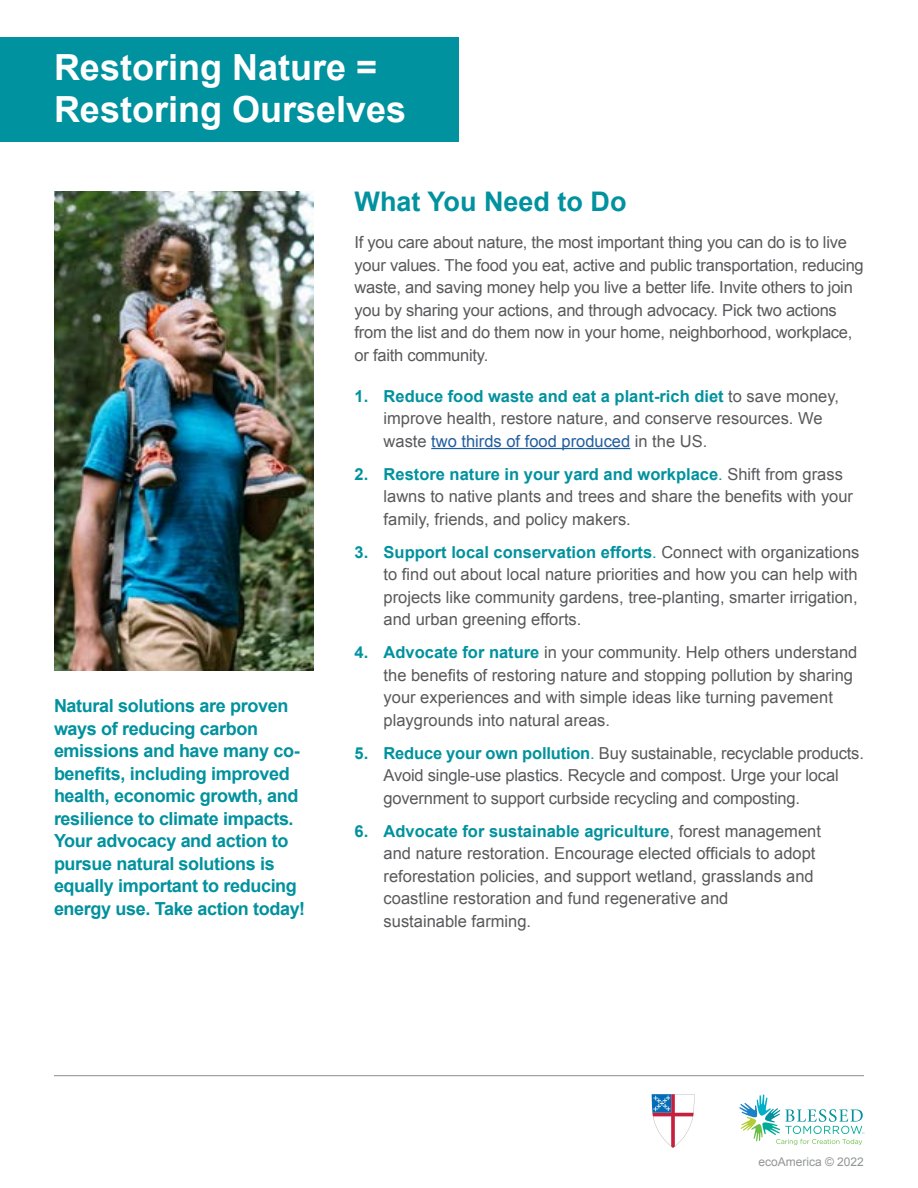
<style>
.page{position:relative;width:918px;height:1188px;background:#fff}
.page>*{position:absolute;margin:0;border:0;box-sizing:border-box;transform-origin:0 0}
.t1{font:700 36px/42px "Arial";color:#fff}
.t2{font:700 27px "Arial";color:#00929e}
.t3{font:700 18px/22.5px "Arial";letter-spacing:-.02em;color:#00929e}
.t4{font:16.5px/22.5px "Arial";color:#58595b}
.t5{font:700 16.5px "Arial";color:#00929e}
.t6{font:12px "Arial";color:#939598}
.s1{font-weight:700;color:#00929e}
.s2{color:#215e9e}
.s3{color:#00929e}
</style>
<div class="page">
<img style="left:54px;top:191px;width:259px;height:479px">
<div style="left:0;top:38px;width:458px;height:104px;background:#00929e"></div>
<hr style="left:431px;top:448px;width:199px;height:1px;background:#215e9e">
<hr style="left:54px;top:1075px;width:810px;height:1px;background:#58595b">
<svg style="left:739px;top:1095px;width:125px;height:50px"></svg>
<svg style="left:652px;top:1094px;width:42px;height:54px"></svg>
<h1 class="t1" style="left:54px;top:48px;width:354px">Restoring Nature =<br>Restoring Ourselves</h1>
<h2 class="t2" style="left:355px;top:184px;width:274px">What You Need to Do</h2>
<p class="t3" style="left:54px;top:695px;width:253px">Natural solutions are proven ways of reducing carbon emissions and have many co&shy;benefits, including improved health, economic growth, and resilience to climate impacts.<br>Your advocacy and action to pursue natural solutions is equally important to reducing energy use. Take action today!</p>
<p class="t4" style="left:355px;top:232px;width:511px">If you care about nature, the most important thing you can do is to live your values. The food you eat, active and public transportation, reducing waste, and saving money help you live a better life. Invite others to join you by sharing your actions, and through advocacy. Pick two actions from the list and do them now in your home, neighborhood, workplace, or faith community.</p>
<p class="t5" style="left:355px;top:385px;width:15px">1.</p>
<p class="t5" style="left:355px;top:463px;width:15px">2.</p>
<p class="t5" style="left:355px;top:541px;width:15px">3.</p>
<p class="t5" style="left:355px;top:642px;width:15px">4.</p>
<p class="t5" style="left:355px;top:742px;width:15px">5.</p>
<p class="t5" style="left:355px;top:820px;width:15px">6.</p>
<p class="t4" style="left:384px;top:385px;width:457px"><span class="s1">Reduce food waste and eat a plant-rich diet</span> to save money, improve health, restore nature, and conserve resources. We waste <span class="s2">two thirds of food produced</span> in the US.</p>
<p class="t4" style="left:384px;top:463px;width:471px"><span class="s1">Restore nature in your yard and workplace</span><span class="s3">.</span> Shift from grass lawns to native plants and trees and share the benefits with your family, friends, and policy makers.</p>
<p class="t4" style="left:384px;top:541px;width:477px;text-align:justify"><span class="s1">Support local conservation efforts</span><span class="s3">.</span> Connect with organizations to find out about local nature priorities and how you can help with projects like community gardens, tree-planting, smarter irrigation, and urban greening efforts.</p>
<p class="t4" style="left:384px;top:641px;width:475px"><span class="s1">Advocate for nature</span> in your community. Help others understand the benefits of restoring nature and stopping pollution by sharing your experiences and with simple ideas like turning pavement playgrounds into natural areas.</p>
<p class="t4" style="left:384px;top:742px;width:482px"><span class="s1">Reduce your own pollution</span><span class="s3">.</span> Buy sustainable, recyclable products.<br>Avoid single-use plastics. Recycle and compost. Urge your local government to support curbside recycling and composting.</p>
<p class="t4" style="left:384px;top:820px;width:439px"><span class="s1">Advocate for sustainable agriculture</span>, forest management and nature restoration. Encourage elected officials to adopt reforestation policies, and support wetland, grasslands and coastline restoration and fund regenerative and<br>sustainable farming.</p>
<p class="t6" style="left:758px;top:1154px;width:107px">ecoAmerica © 2022</p>
</div>
